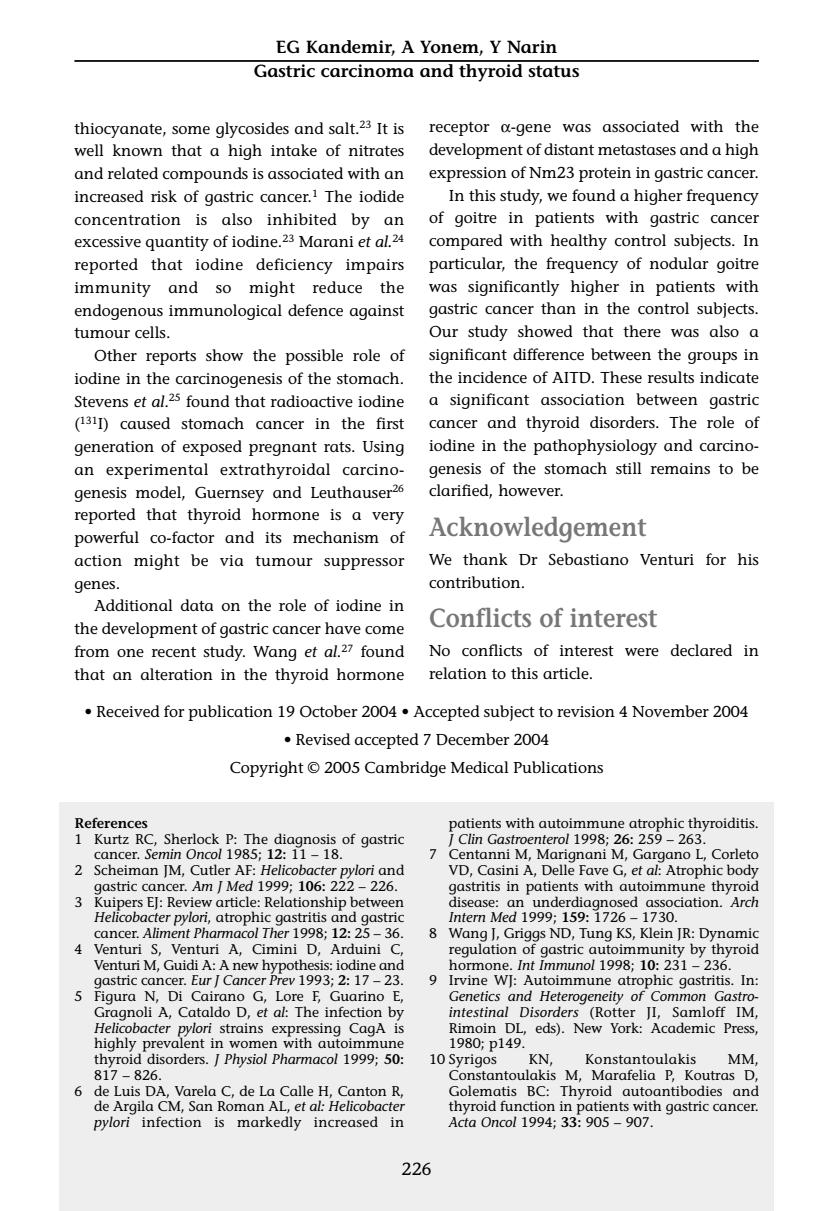
<style>
.page{position:relative;width:833px;height:1211px;background:#fff}
.page>*{position:absolute;margin:0;border:0;box-sizing:border-box;transform-origin:0 0}
.t1{font:600 26.25px "Stone Informal";color:#777;scale:.9 1}
.t2{font:600 17.5px/24.5px "Stone Informal";color:#000;text-align:center}
.t3{font:17.5px "Stone Informal";color:#000}
.t4{font:15.75px/22.8px "Stone Informal";color:#000;text-align:justify}
.t5{font:14px/15.8px "Stone Informal";color:#000;text-align:justify}
.t6{font:italic 14px "Stone Informal";color:#000}
.t7{font:14px "Stone Informal";letter-spacing:.025em;color:#000}
.t8{font:600 14px "Stone Informal";color:#000}
.s1{font-style:italic}
.s2{font-weight:600}
.s3{font-style:normal}
.s4{font-weight:600;font-style:normal}
</style>
<div class="page">
<div style="left:60px;top:803px;width:714px;height:408px;background:#eee"></div>
<hr style="left:74px;top:60px;width:685px;height:2px;background:#000">
<p class="t2" style="left:254px;top:36px;width:327px">EG Kandemir, A Yonem, Y Narin<br>Gastric carcinoma and thyroid status</p>
<p class="t4" style="left:74px;top:118px;width:331px">thiocyanate, some glycosides and salt.<sup>23</sup> It is well known that a high intake of nitrates and related compounds is associated with an increased risk of gastric cancer.<sup>1</sup> The iodide concentration is also inhibited by an excessive quantity of iodine.<sup>23</sup> Marani <span class="s1">et al.</span><sup>24 </sup>reported that iodine deficiency impairs immunity and so might reduce the endogenous immunological defence against tumour cells.</p>
<p class="t4" style="left:74px;top:346px;width:331px;text-indent:20px">Other reports show the possible role of iodine in the carcinogenesis of the stomach.<br>Stevens <span class="s1">et al</span>.<sup>25</sup> found that radioactive iodine (<sup>131</sup>I) caused stomach cancer in the first generation of exposed pregnant rats. Using an experimental extrathyroidal carcino&shy;genesis model, Guernsey and Leuthauser<sup>26 </sup>reported that thyroid hormone is a very powerful co-factor and its mechanism of action might be via tumour suppressor genes.</p>
<p class="t4" style="left:74px;top:596px;width:331px;text-indent:20px">Additional data on the role of iodine in the development of gastric cancer have come from one recent study. Wang <span class="s1">et al</span>.<sup>27</sup> found that an alteration in the thyroid hormone</p>
<p class="t4" style="left:429px;top:117px;width:62px">receptor</p>
<p class="t4" style="left:511px;top:117px;width:250px">-gene was associated with the</p>
<p class="t4" style="left:429px;top:140px;width:331px">development of distant metastases and a high</p>
<p class="t4" style="left:429px;top:163px;width:331px">expression of Nm23 protein in gastric cancer.</p>
<p class="t4" style="left:449px;top:185px;width:312px">In this study, we found a higher frequency</p>
<p class="t4" style="left:429px;top:208px;width:331px">of goitre in patients with gastric cancer</p>
<p class="t4" style="left:429px;top:231px;width:331px">compared with healthy control subjects. In</p>
<p class="t4" style="left:429px;top:254px;width:331px">particular, the frequency of nodular goitre</p>
<p class="t4" style="left:429px;top:276px;width:331px">was significantly higher in patients with</p>
<p class="t4" style="left:429px;top:299px;width:331px">gastric cancer than in the control subjects.</p>
<p class="t4" style="left:429px;top:322px;width:331px">Our study showed that there was also a</p>
<p class="t4" style="left:429px;top:345px;width:331px">significant difference between the groups in</p>
<p class="t4" style="left:429px;top:367px;width:331px">the incidence of AITD. These results indicate</p>
<p class="t4" style="left:429px;top:390px;width:331px">a significant association between gastric</p>
<p class="t4" style="left:429px;top:413px;width:331px">cancer and thyroid disorders. The role of</p>
<p class="t4" style="left:429px;top:436px;width:331px">iodine in the pathophysiology and carcino-</p>
<p class="t4" style="left:429px;top:458px;width:331px">genesis of the stomach still remains to be</p>
<p class="t4" style="left:429px;top:481px;width:136px">clarified, however.</p>
<h1 class="t1" style="left:429px;top:517px;width:243px">Acknowledgement</h1>
<p class="t4" style="left:429px;top:550px;width:331px">We thank Dr Sebastiano Venturi for his contribution.</p>
<h1 class="t1" style="left:429px;top:608px;width:255px">Conflicts of interest</h1>
<p class="t4" style="left:429px;top:641px;width:331px">No conflicts of interest were declared in relation to this article.</p>
<p class="t4" style="left:84px;top:702px;width:666px">• Received for publication 19 October 2004 • Accepted subject to revision 4 November 2004</p>
<p class="t4" style="left:230px;top:728px;width:376px;line-height:28px;text-align:center">• Revised accepted 7 December 2004<br>Copyright © 2005 Cambridge Medical Publications</p>
<p class="t8" style="left:74px;top:817px;width:75px">References</p>
<p class="t5" style="left:74px;top:832px;width:331px">1 Kurtz RC, Sherlock P: The diagnosis of gastric</p>
<p class="t5" style="left:94px;top:848px;width:250px">cancer. <span class="s1">Semin Oncol</span> 1985; <span class="s2">12:</span> 11 – 18.</p>
<p class="t5" style="left:74px;top:864px;width:331px">2 Scheiman JM, Cutler AF: <span class="s1">Helicobacter pylori</span> and</p>
<p class="t5" style="left:94px;top:880px;width:306px">gastric cancer. <span class="s1">Am J Med</span> 1999; <span class="s2">106:</span> 222 – 226.</p>
<p class="t5" style="left:74px;top:895px;width:331px">3 Kuipers EJ: Review article: Relationship between</p>
<p class="t5" style="left:94px;top:911px;width:312px"><span class="s1">Helicobacter pylori</span>, atrophic gastritis and gastric</p>
<p class="t6" style="left:94px;top:928px;width:312px"><span class="s3">cancer.</span> Aliment Pharmacol Ther <span class="s3">1998;</span> <span class="s4">12:</span> <span class="s3">25 – 36.</span></p>
<p class="t5" style="left:74px;top:943px;width:331px">4 Venturi S, Venturi A, Cimini D, Arduini C,</p>
<p class="t5" style="left:94px;top:958px;width:312px">Venturi M, Guidi A: A new hypothesis: iodine and</p>
<p class="t5" style="left:94px;top:974px;width:312px">gastric cancer. <span class="s1">Eur J Cancer Prev</span> 1993; <span class="s2">2:</span> 17 – 23.</p>
<p class="t5" style="left:74px;top:990px;width:331px">5 Figura N, Di Cairano G, Lore F, Guarino E,</p>
<p class="t5" style="left:94px;top:1006px;width:312px">Gragnoli A, Cataldo D, <span class="s1">et al</span>: The infection by</p>
<p class="t5" style="left:94px;top:1021px;width:312px"><span class="s1">Helicobacter pylori</span> strains expressing CagA is</p>
<p class="t5" style="left:94px;top:1037px;width:312px">highly prevalent in women with autoimmune</p>
<p class="t5" style="left:94px;top:1053px;width:312px">thyroid disorders. <span class="s1">J Physiol Pharmacol</span> 1999; <span class="s2">50:</span></p>
<p class="t5" style="left:94px;top:1069px;width:70px">817 – 826.</p>
<p class="t5" style="left:74px;top:1084px;width:331px">6 de Luis DA, Varela C, de La Calle H, Canton R,</p>
<p class="t5" style="left:94px;top:1100px;width:312px">de Argila CM, San Roman AL, <span class="s1">et al: Helicobacter</span></p>
<p class="t7" style="left:94px;top:1117px;width:312px"><span class="s1">pylori</span> infection is markedly increased in</p>
<p class="t5" style="left:449px;top:817px;width:312px">patients with autoimmune atrophic thyroiditis.</p>
<p class="t6" style="left:449px;top:833px;width:259px">J Clin Gastroenterol <span class="s3">1998;</span> <span class="s4">26:</span> <span class="s3">259 – 263.</span></p>
<p class="t5" style="left:429px;top:848px;width:331px">7 Centanni M, Marignani M, Gargano L, Corleto</p>
<p class="t5" style="left:449px;top:864px;width:312px">VD, Casini A, Delle Fave G, <span class="s1">et al</span>: Atrophic body</p>
<p class="t5" style="left:449px;top:880px;width:312px">gastritis in patients with autoimmune thyroid</p>
<p class="t5" style="left:449px;top:895px;width:312px">disease: an underdiagnosed association. <span class="s1">Arch</span></p>
<p class="t5" style="left:449px;top:911px;width:231px"><span class="s1">Intern Med</span> 1999; <span class="s2">159:</span> 1726 – 1730.</p>
<p class="t5" style="left:429px;top:927px;width:331px">8 Wang J, Griggs ND, Tung KS, Klein JR: Dynamic</p>
<p class="t5" style="left:449px;top:943px;width:312px">regulation of gastric autoimmunity by thyroid</p>
<p class="t5" style="left:449px;top:958px;width:285px">hormone. <span class="s1">Int Immunol</span> 1998; <span class="s2">10:</span> 231 – 236.</p>
<p class="t5" style="left:429px;top:974px;width:331px">9 Irvine WJ: Autoimmune atrophic gastritis. In:</p>
<p class="t6" style="left:449px;top:991px;width:312px">Genetics and Heterogeneity of Common Gastro-</p>
<p class="t7" style="left:449px;top:1006px;width:312px"><span class="s1">intestinal Disorders</span> (Rotter JI, Samloff IM,</p>
<p class="t5" style="left:449px;top:1021px;width:312px">Rimoin DL, eds). New York: Academic Press,</p>
<p class="t5" style="left:449px;top:1037px;width:78px">1980; p149.</p>
<p class="t7" style="left:429px;top:1054px;width:69px">10 Syrigos</p>
<p class="t5" style="left:529px;top:1053px;width:26px">KN,</p>
<p class="t7" style="left:585px;top:1054px;width:112px">Konstantoulakis</p>
<p class="t5" style="left:449px;top:1053px;width:312px;text-indent:279px">MM, Constantoulakis M, Marafelia P, Koutras D, Golematis BC: Thyroid autoantibodies and thyroid function in patients with gastric cancer.<br><span class="s1">Acta Oncol</span> 1994; <span class="s2">33:</span> 905 – 907.</p>
<p class="t3" style="left:402px;top:1163px;width:32px">226</p>
</div>
